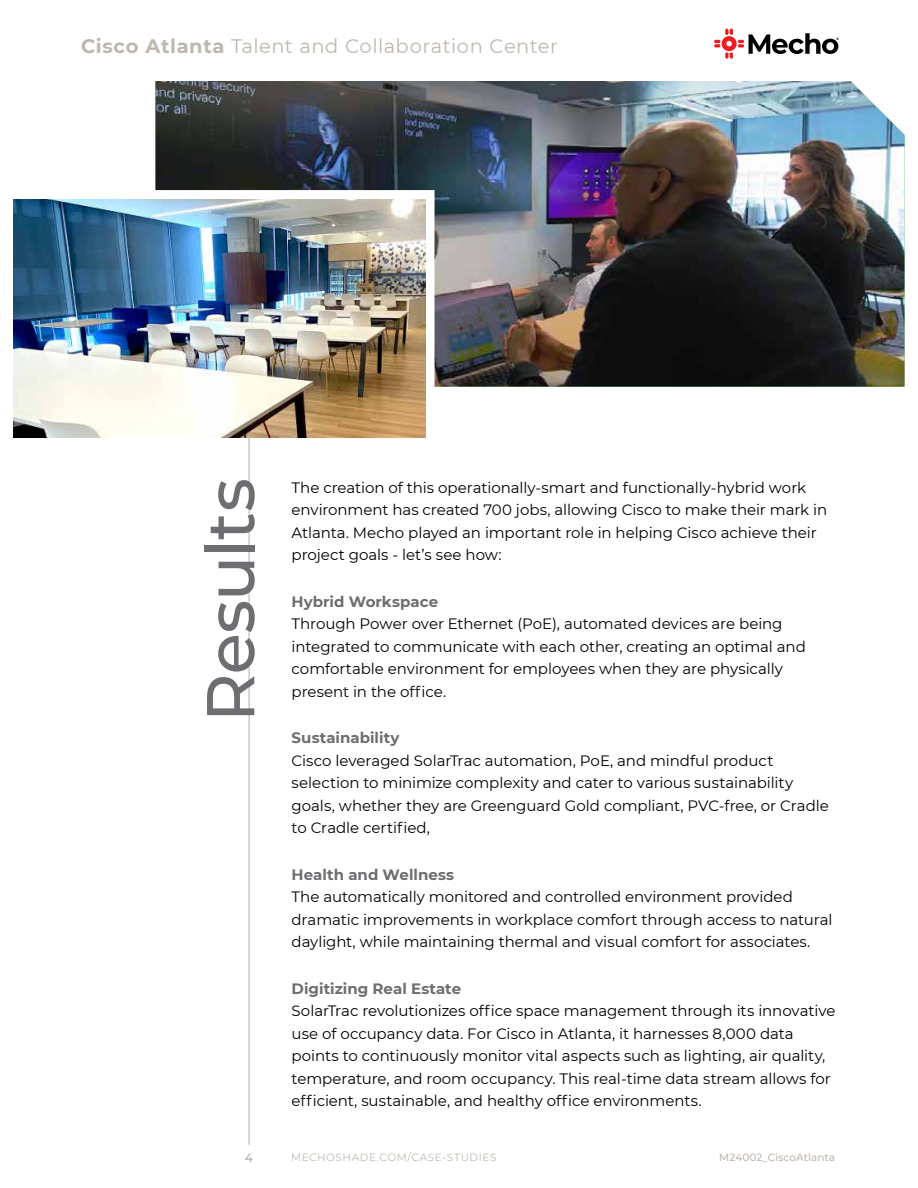
<style>
.page{position:relative;width:918px;height:1188px;background:#fff}
.page>*{position:absolute;margin:0;border:0;box-sizing:border-box;transform-origin:0 0}
.t1{font:500 67.5px "Montserrat";letter-spacing:-.02em;color:#6d6e71}
.t2{font:19.5px "Montserrat";letter-spacing:.025em;color:#bfb7af}
.t3{font:15px/22.5px "Montserrat";letter-spacing:-.005em;color:#000}
.t4{font:700 15px "Montserrat";color:#6d6e71}
.t5{font:600 12px "Montserrat";color:#bfb7af}
.t6{font:10.5px "Montserrat";letter-spacing:.055em;color:#bfb7af}
.t7{font:500 10.5px "Montserrat";color:#bfb7af}
.s1{font-weight:700}
</style>
<div class="page">
<hr style="left:249px;top:81px;width:1px;height:1064px;background:#bfb7af">
<img style="left:156px;top:81px;width:748px;height:306px">
<svg style="left:155px;top:186px;width:284px;height:201px"></svg>
<img style="left:14px;top:199px;width:412px;height:238px">
<svg style="left:714px;top:29px;width:125px;height:30px"></svg>
<h2 class="t2" style="left:81px;top:33px;width:478px"><span class="s1">Cisco Atlanta</span> Talent and Collaboration Center</h2>
<h1 class="t1" style="left:183px;top:722px;width:246px;rotate:-90deg">Results</h1>
<p class="t5" style="left:245px;top:1149px;width:10px">4</p>
<p class="t3" style="left:292px;top:476px;width:537px">The creation of this operationally-smart and functionally-hybrid work environment has created 700 jobs, allowing Cisco to make their mark in Atlanta. Mecho played an important role in helping Cisco achieve their project goals - let’s see how:</p>
<p class="t4" style="left:292px;top:591px;width:148px">Hybrid Workspace</p>
<p class="t3" style="left:292px;top:612px;width:516px">Through Power over Ethernet (PoE), automated devices are being integrated to communicate with each other, creating an optimal and comfortable environment for employees when they are physically present in the office.</p>
<p class="t4" style="left:292px;top:727px;width:109px">Sustainability</p>
<p class="t3" style="left:292px;top:749px;width:539px">Cisco leveraged SolarTrac automation, PoE, and mindful product selection to minimize complexity and cater to various sustainability goals, whether they are Greenguard Gold compliant, PVC-free, or Cradle to Cradle certified,</p>
<p class="t4" style="left:292px;top:864px;width:164px">Health and Wellness</p>
<p class="t3" style="left:292px;top:885px;width:543px">The automatically monitored and controlled environment provided dramatic improvements in workplace comfort through access to natural daylight, while maintaining thermal and visual comfort for associates.</p>
<p class="t4" style="left:292px;top:978px;width:171px">Digitizing Real Estate</p>
<p class="t3" style="left:292px;top:999px;width:546px">SolarTrac revolutionizes office space management through its innovative use of occupancy data. For Cisco in Atlanta, it harnesses 8,000 data points to continuously monitor vital aspects such as lighting, air quality, temperature, and room occupancy. This real-time data stream allows for efficient, sustainable, and healthy office environments.</p>
<p class="t6" style="left:291px;top:1150px;width:207px">MECHOSHADE.COM/CASE-STUDIES</p>
<p class="t7" style="left:719px;top:1150px;width:117px">M24002_CiscoAtlanta</p>
</div>
